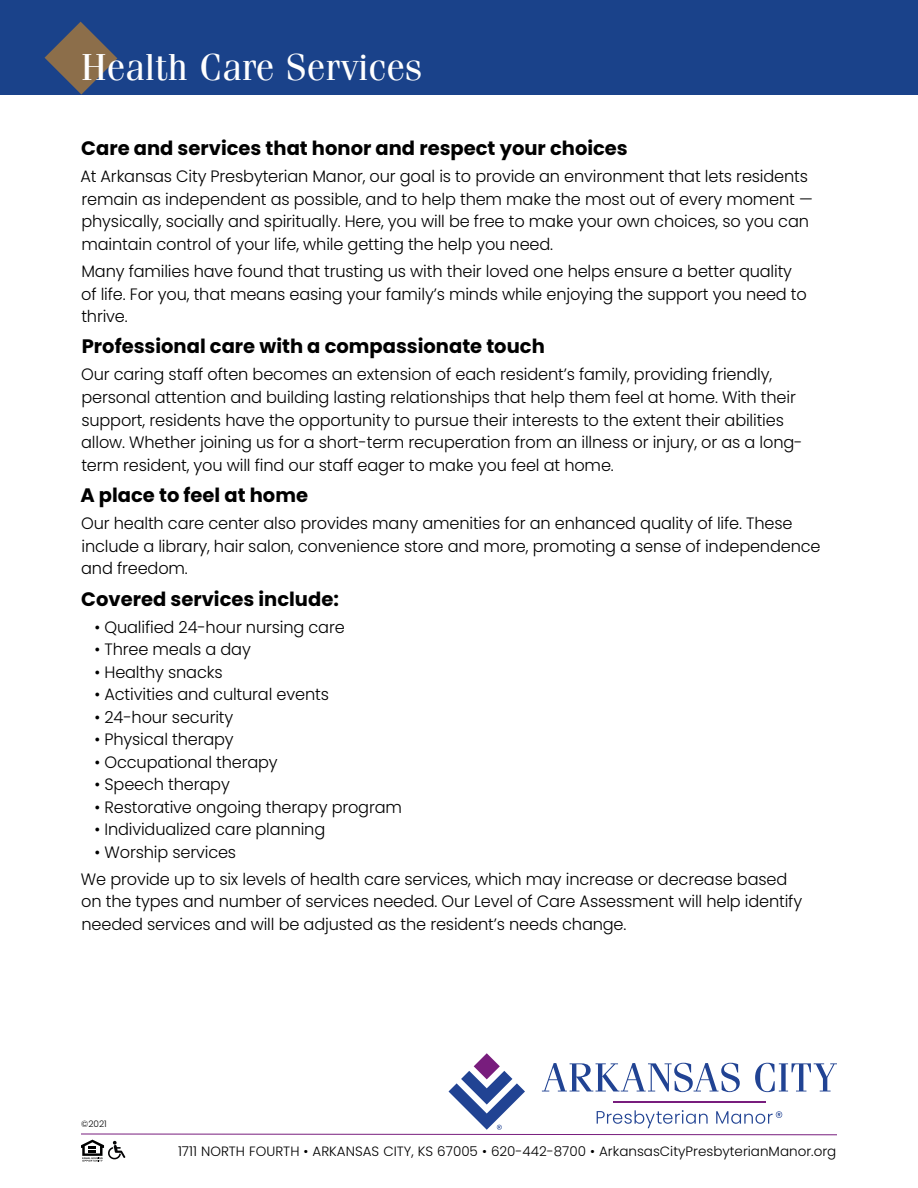
<style>
.page{position:relative;width:918px;height:1188px;background:#fff}
.page>*{position:absolute;margin:0;border:0;box-sizing:border-box;transform-origin:0 0}
.t1{font:37.5px "Fenice";color:#fff}
.t2{font:700 19.5px "Poppins";color:#000}
.t3{font:300 16.5px/22.5px "Poppins";letter-spacing:-.01em;color:#000}
.t4{font:300 13.5px "Poppins";color:#000}
.t5{font:300 9px "Poppins";color:#000}
</style>
<div class="page">
<div style="left:0;top:0;width:918px;height:94px;background:#1a428a"></div>
<svg style="left:45px;top:22px;width:72px;height:73px"></svg>
<svg style="left:81px;top:1053px;width:756px;height:109px"></svg>
<h1 class="t1" style="left:81px;top:44px;width:343px">Health Care Services</h1>
<p class="t2" style="left:81px;top:137px;width:548px">Care and services that honor and respect your choices</p>
<p class="t3" style="left:80px;top:166px;width:734px">At Arkansas City Presbyterian Manor, our goal is to provide an environment that lets residents remain as independent as possible, and to help them make the most out of every moment — physically, socially and spiritually. Here, you will be free to make your own choices, so you can maintain control of your life, while getting the help you need.</p>
<p class="t3" style="left:81px;top:260px;width:727px">Many families have found that trusting us with their loved one helps ensure a better quality of life. For you, that means easing your family’s minds while enjoying the support you need to thrive.</p>
<p class="t2" style="left:82px;top:335px;width:465px">Professional care with a compassionate touch</p>
<p class="t3" style="left:81px;top:364px;width:723px">Our caring staff often becomes an extension of each resident’s family, providing friendly, personal attention and building lasting relationships that help them feel at home. With their support, residents have the opportunity to pursue their interests to the extent their abilities allow. Whether joining us for a short-term recuperation from an illness or injury, or as a long&shy;term resident, you will find our staff eager to make you feel at home.</p>
<p class="t2" style="left:80px;top:484px;width:229px">A place to feel at home</p>
<p class="t3" style="left:81px;top:512px;width:741px">Our health care center also provides many amenities for an enhanced quality of life. These include a library, hair salon, convenience store and more, promoting a sense of independence and freedom.</p>
<p class="t2" style="left:81px;top:587px;width:259px">Covered services include:</p>
<p class="t3" style="left:95px;top:616px;width:252px">• Qualified 24-hour nursing care</p>
<p class="t3" style="left:95px;top:638px;width:158px">• Three meals a day</p>
<p class="t3" style="left:95px;top:661px;width:130px">• Healthy snacks</p>
<p class="t3" style="left:95px;top:683px;width:236px">• Activities and cultural events</p>
<p class="t3" style="left:95px;top:706px;width:140px">• 24-hour security</p>
<p class="t3" style="left:95px;top:728px;width:141px">• Physical therapy</p>
<p class="t3" style="left:95px;top:751px;width:185px">• Occupational therapy</p>
<p class="t3" style="left:95px;top:773px;width:137px">• Speech therapy</p>
<p class="t3" style="left:95px;top:796px;width:309px">• Restorative ongoing therapy program</p>
<p class="t3" style="left:95px;top:818px;width:232px">• Individualized care planning</p>
<p class="t3" style="left:81px;top:838px;width:708px;line-height:27px;text-indent:14px">• Worship services<br>We provide up to six levels of health care services, which may increase or decrease based</p>
<p class="t3" style="left:81px;top:890px;width:723px">on the types and number of services needed. Our Level of Care Assessment will help identify needed services and will be adjusted as the resident’s needs change.</p>
<p class="t5" style="left:81px;top:1119px;width:27px">©2021</p>
<p class="t4" style="left:178px;top:1143px;width:660px">1711 NORTH FOURTH • ARKANSAS CITY, KS 67005 • 620-442-8700 • ArkansasCityPresbyterianManor.org</p>
</div>
